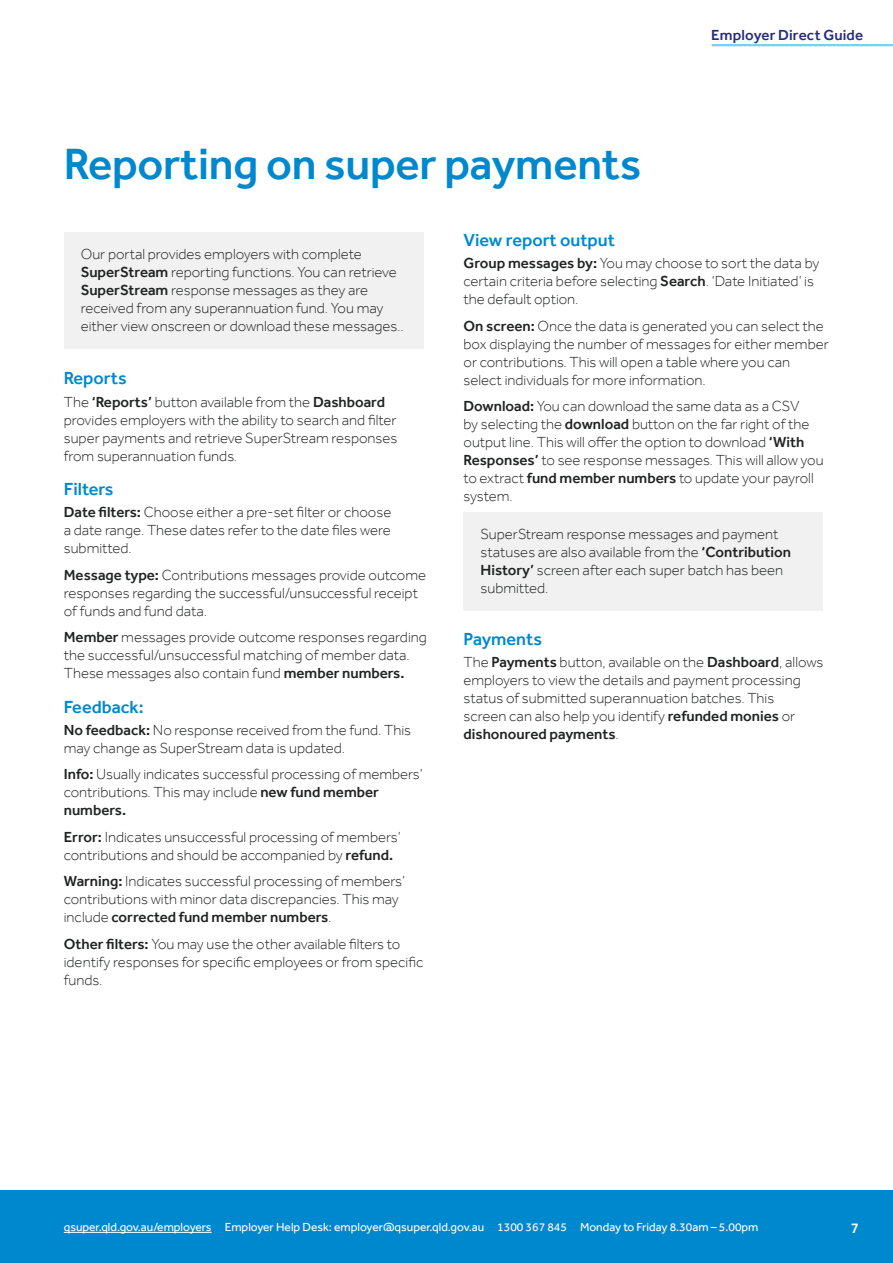
<style>
.page{position:relative;width:893px;height:1263px;background:#fff}
.page>*{position:absolute;margin:0;border:0;box-sizing:border-box;transform-origin:0 0}
.t1{font:500 45px "Effra";letter-spacing:-.005em;color:#0088ce}
.t2{font:500 18px "Effra";color:#0088ce}
.t3{font:300 15px/18px "Effra";color:#212222}
.t4{font:500 15px "Effra";letter-spacing:.01em;color:#262a82}
.t5{font:500 15px "Effra";color:#fff}
.t6{font:12px "Effra";color:#fff}
.s1{font-weight:500}
</style>
<div class="page">
<div style="left:0;top:1191px;width:893px;height:72px;background:#0088ce"></div>
<hr style="left:64px;top:1232px;width:148px;height:1px;background:#fff">
<div style="left:64px;top:232px;width:360px;height:116px;background:#f1f1f2"></div>
<div style="left:463px;top:512px;width:360px;height:98px;background:#f1f1f2"></div>
<svg style="left:712px;top:44px;width:181px;height:2px"></svg>
<h1 class="t1" style="left:64px;top:137px;width:579px">Reporting on super payments</h1>
<p class="t4" style="left:711px;top:26px;width:153px">Employer Direct Guide</p>
<p class="t3" style="left:81px;top:245px;width:324px">Our portal provides employers with complete <span class="s1">SuperStream</span> reporting functions. You can retrieve <span class="s1">SuperStream</span> response messages as they are received from any superannuation fund. You may either view onscreen or download these messages..</p>
<p class="t2" style="left:64px;top:367px;width:64px">Reports</p>
<p class="t3" style="left:64px;top:392px;width:335px">The <span class="s1">‘Reports’</span> button available from the <span class="s1">Dashboard </span>provides employers with the ability to search and filter super payments and retrieve SuperStream responses from superannuation funds.</p>
<p class="t2" style="left:64px;top:478px;width:51px">Filters</p>
<p class="t3" style="left:64px;top:503px;width:329px;text-align:justify"><span class="s1">Date filters:</span> Choose either a pre-set filter or choose a date range. These dates refer to the date files were submitted.</p>
<p class="t3" style="left:64px;top:565px;width:364px"><span class="s1">Message type:</span> Contributions messages provide outcome responses regarding the successful/unsuccessful receipt of funds and fund data.</p>
<p class="t3" style="left:64px;top:628px;width:365px"><span class="s1">Member</span> messages provide outcome responses regarding the successful/unsuccessful matching of member data.<br>These messages also contain fund <span class="s1">member numbers.</span></p>
<p class="t2" style="left:64px;top:696px;width:81px">Feedback:</p>
<p class="t3" style="left:64px;top:721px;width:349px"><span class="s1">No feedback:</span> No response received from the fund. This may change as SuperStream data is updated.</p>
<p class="t3" style="left:64px;top:765px;width:361px"><span class="s1">Info:</span> Usually indicates successful processing of members’ contributions. This may include <span class="s1">new fund member numbers.</span></p>
<p class="t3" style="left:64px;top:828px;width:338px"><span class="s1">Error:</span> Indicates unsuccessful processing of members’ contributions and should be accompanied by <span class="s1">refund.</span></p>
<p class="t3" style="left:64px;top:872px;width:343px"><span class="s1">Warning:</span> Indicates successful processing of members’ contributions with minor data discrepancies. This may include <span class="s1">corrected fund member numbers</span>.</p>
<p class="t3" style="left:64px;top:935px;width:361px"><span class="s1">Other filters:</span> You may use the other available filters to identify responses for specific employees or from specific funds.</p>
<p class="t2" style="left:463px;top:229px;width:153px">View report output</p>
<p class="t3" style="left:463px;top:254px;width:357px"><span class="s1">Group messages by:</span> You may choose to sort the data by certain criteria before selecting <span class="s1">Search</span>. ‘Date Initiated’ is the default option.</p>
<p class="t3" style="left:463px;top:316px;width:367px"><span class="s1">On screen:</span> Once the data is generated you can select the box displaying the number of messages for either member or contributions. This will open a table where you can select individuals for more information.</p>
<p class="t3" style="left:463px;top:397px;width:362px"><span class="s1">Download:</span> You can download the same data as a CSV<br>by selecting the <span class="s1">download</span> button on the far right of the output line. This will offer the option to download <span class="s1">‘With Responses’</span> to see response messages. This will allow you to extract <span class="s1">fund member numbers</span> to update your payroll system.</p>
<p class="t3" style="left:480px;top:525px;width:312px">SuperStream response messages and payment statuses are also available from the <span class="s1">‘Contribution History’</span> screen after each super batch has been submitted.</p>
<p class="t2" style="left:463px;top:628px;width:80px">Payments</p>
<p class="t3" style="left:463px;top:653px;width:361px">The <span class="s1">Payments</span> button, available on the <span class="s1">Dashboard</span>, allows employers to view the details and payment processing status of submitted superannuation batches. This<br>screen can also help you identify <span class="s1">refunded monies</span> or <span class="s1">dishonoured payments</span>.</p>
<p class="t6" style="left:64px;top:1220px;width:696px">qsuper.qld.gov.au/employers Employer Help Desk: employer@qsuper.qld.gov.au 1300 367 845 Monday to Friday 8.30am – 5.00pm</p>
<p class="t5" style="left:851px;top:1219px;width:10px">7</p>
</div>
